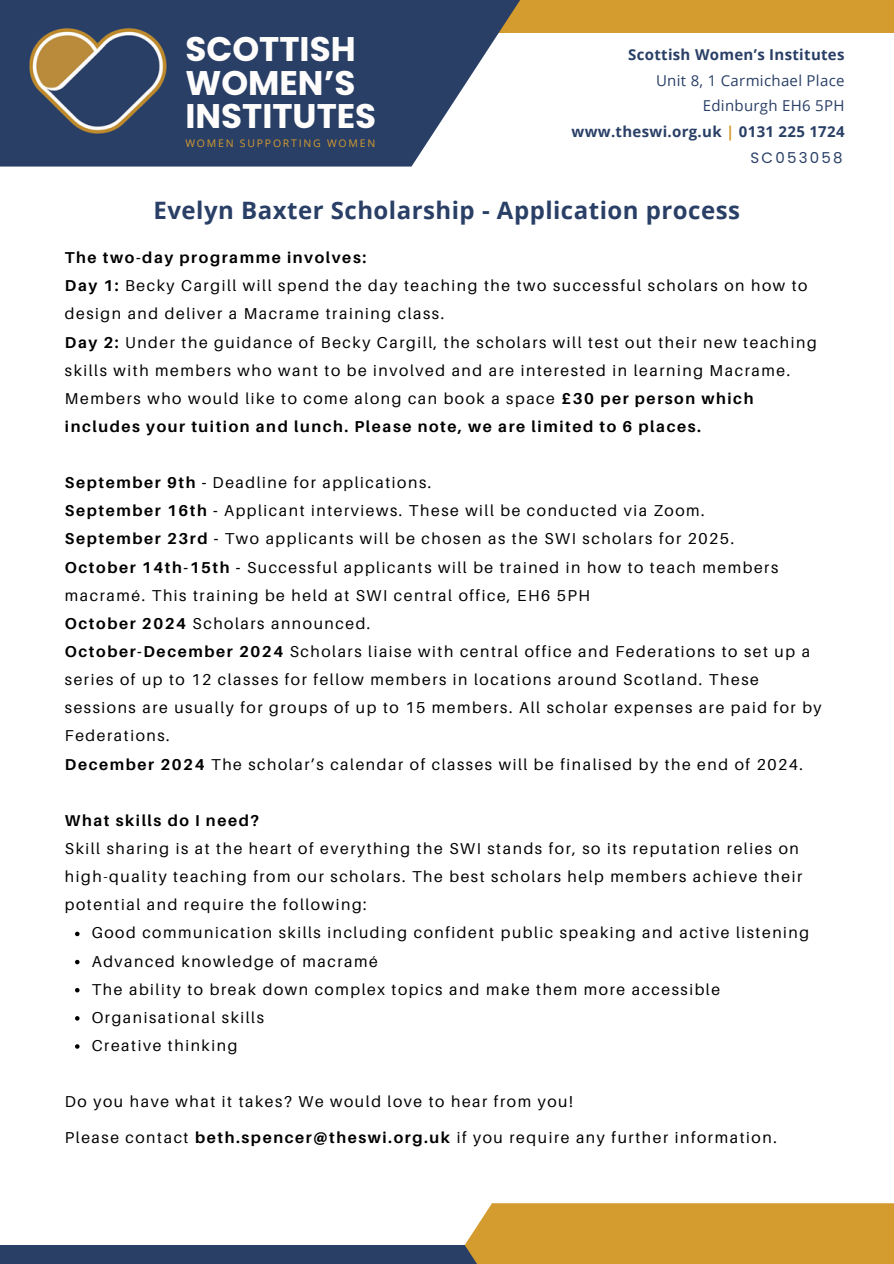
<style>
.page{position:relative;width:894px;height:1264px;background:#fff}
.page>*{position:absolute;margin:0;border:0;box-sizing:border-box;transform-origin:0 0}
.t1{font:700 34.05px/33.8px "Poppins";color:#fefdfc}
.t2{font:700 24px "Open Sans";letter-spacing:.02em;color:#293f66}
.t3{font:15.75px/28.2px "Aileron";letter-spacing:.1em;color:#000}
.t4{font:700 15px/25.8px "Open Sans";letter-spacing:.02em;color:#293f66;text-align:right}
.t5{font:10.5px "Open Sans";letter-spacing:.17em;color:#d49b2e}
.s1{font-weight:400}
.s2{color:#d49b2e}
.s3{font-family:"Poppins";font-weight:400}
.s4{font-weight:700}
</style>
<div class="page">
<div style="left:0;top:1244px;width:546px;height:19px;background:#293f66"></div>
<div style="left:464px;top:1203px;width:429px;height:60px;background:#d49b2e"></div>
<svg style="left:75px;top:931px;width:4px;height:5px"></svg>
<svg style="left:75px;top:959px;width:4px;height:5px"></svg>
<svg style="left:75px;top:988px;width:4px;height:4px"></svg>
<svg style="left:75px;top:1016px;width:4px;height:4px"></svg>
<svg style="left:75px;top:1044px;width:4px;height:4px"></svg>
<div style="left:460px;top:0;width:433px;height:33px;background:#d49b2e"></div>
<svg style="left:0;top:0;width:520px;height:166px;background:#46597a"></svg>
<img style="left:24px;top:3px;width:149px;height:146px">
<p class="t1" style="left:185px;top:32px;width:192px">SCOTTISH<br>WOMEN’S<br>INSTITUTES</p>
<p class="t5" style="left:185px;top:136px;width:191px">WOMEN SUPPORTING WOMEN</p>
<h3 class="t4" style="left:571px;top:41px;width:274px">Scottish Women’s Institutes<br><span class="s1">Unit 8, 1 Carmichael Place<br>Edinburgh EH6 5PH </span>www.theswi.org.uk <span class="s2">|</span> 0131 225 1724<br><span class="s3">SC053058</span></h3>
<h3 class="t2" style="left:153px;top:193px;width:588px">Evelyn Baxter Scholarship - Application process</h3>
<h1 class="t3" style="left:65px;top:243px;width:753px"><span class="s4">The two-day programme involves:<br>Day 1:</span> Becky Cargill will spend the day teaching the two successful scholars on how to design and deliver a Macrame training class.<br><span class="s4">Day 2:</span> Under the guidance of Becky Cargill, the scholars will test out their new teaching skills with members who want to be involved and are interested in learning Macrame.<br>Members who would like to come along can book a space <span class="s4">£30 per person which includes your tuition and lunch. Please note, we are limited to 6 places.</span></h1>
<p class="t3" style="left:65px;top:468px;width:758px"><span class="s4">September 9th -</span> Deadline for applications.<br><span class="s4">September 16th -</span> Applicant interviews. These will be conducted via Zoom.<br><span class="s4">September 23rd -</span> Two applicants will be chosen as the SWI scholars for 2025.<br><span class="s4">October 14th-15th -</span> Successful applicants will be trained in how to teach members macramé. This training be held at SWI central office, EH6 5PH<br><span class="s4">October 2024</span> Scholars announced.<br><span class="s4">October-December 2024</span> Scholars liaise with central office and Federations to set up a series of up to 12 classes for fellow members in locations around Scotland. These sessions are usually for groups of up to 15 members. All scholar expenses are paid for by Federations.<br><span class="s4">December 2024</span> The scholar’s calendar of classes will be finalised by the end of 2024.</p>
<p class="t3" style="left:65px;top:806px;width:738px"><span class="s4">What skills do I need?<br></span>Skill sharing is at the heart of everything the SWI stands for, so its reputation relies on high-quality teaching from our scholars. The best scholars help members achieve their potential and require the following:</p>
<h3 class="t3" style="left:92px;top:918px;width:718px">Good communication skills including confident public speaking and active listening</h3>
<h2 class="t3" style="left:92px;top:946px;width:287px">Advanced knowledge of macramé</h2>
<h3 class="t3" style="left:92px;top:974px;width:629px">The ability to break down complex topics and make them more accessible</h3>
<h3 class="t3" style="left:92px;top:1002px;width:174px">Organisational skills</h3>
<h3 class="t3" style="left:92px;top:1031px;width:147px">Creative thinking</h3>
<p class="t3" style="left:65px;top:1087px;width:509px">Do you have what it takes? We would love to hear from you!</p>
<p class="t3" style="left:65px;top:1123px;width:713px">Please contact <span class="s4">beth.spencer@theswi.org.uk</span> if you require any further information.</p>
</div>
